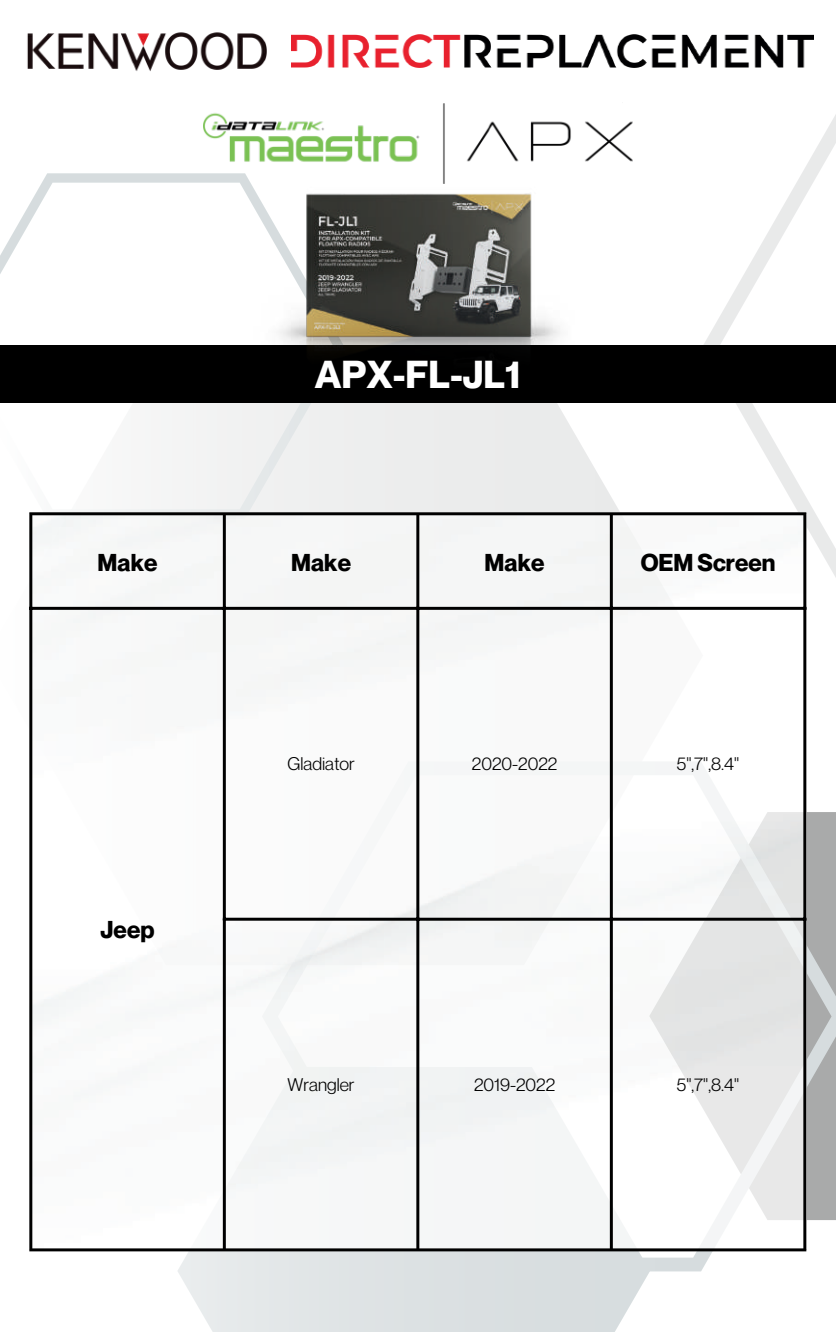
<style>
.page{position:relative;width:836px;height:1332px;background:#fff}
.page>*{position:absolute;margin:0;border:0;box-sizing:border-box;transform-origin:0 0}
.t1{font:700 38.2px "Neue Montreal";color:#fff}
.t2{font:700 23.8px "Neue Montreal";color:#000}
.t3{font:18px "Neue Montreal";color:#000}
</style>
<div class="page">
<svg style="left:702px;top:115px;width:134px;height:462px"></svg>
<svg style="left:0;top:173px;width:214px;height:173px"></svg>
<img style="left:29px;top:403px;width:806px;height:929px">
<img style="left:32px;top:515px;width:771px;height:733px">
<div style="left:0;top:346px;width:836px;height:57px;background:#000"></div>
<img style="left:214px;top:103px;width:408px;height:306px">
<hr style="left:29px;top:515px;width:3px;height:733px;background:#000">
<hr style="left:223px;top:515px;width:3px;height:733px;background:#000">
<hr style="left:416px;top:515px;width:3px;height:733px;background:#000">
<hr style="left:609px;top:515px;width:3px;height:733px;background:#000">
<hr style="left:803px;top:515px;width:3px;height:733px;background:#000">
<hr style="left:29px;top:512px;width:777px;height:3px;background:#000">
<hr style="left:29px;top:607px;width:777px;height:3px;background:#000">
<hr style="left:223px;top:918px;width:583px;height:3px;background:#000">
<hr style="left:29px;top:1248px;width:777px;height:3px;background:#000">
<img style="left:291px;top:35px;width:522px;height:33px">
<img style="left:27px;top:32px;width:240px;height:39px">
<img style="left:203px;top:104px;width:429px;height:79px">
<h1 class="t1" style="left:315px;top:343px;width:207px">APX-FL-JL1</h1>
<h2 class="t2" style="left:98px;top:543px;width:61px">Make</h2>
<h2 class="t2" style="left:291px;top:543px;width:61px">Make</h2>
<h2 class="t2" style="left:484px;top:543px;width:61px">Make</h2>
<h2 class="t2" style="left:640px;top:543px;width:136px">OEM Screen</h2>
<h2 class="t2" style="left:101px;top:910px;width:55px">Jeep</h2>
<p class="t3" style="left:287px;top:749px;width:69px">Gladiator</p>
<p class="t3" style="left:472px;top:749px;width:87px">2020-2022</p>
<p class="t3" style="left:677px;top:749px;width:64px">5",7",8.4"</p>
<p class="t3" style="left:287px;top:1070px;width:69px">Wrangler</p>
<p class="t3" style="left:474px;top:1070px;width:83px">2019-2022</p>
<p class="t3" style="left:677px;top:1070px;width:64px">5",7",8.4"</p>
</div>
